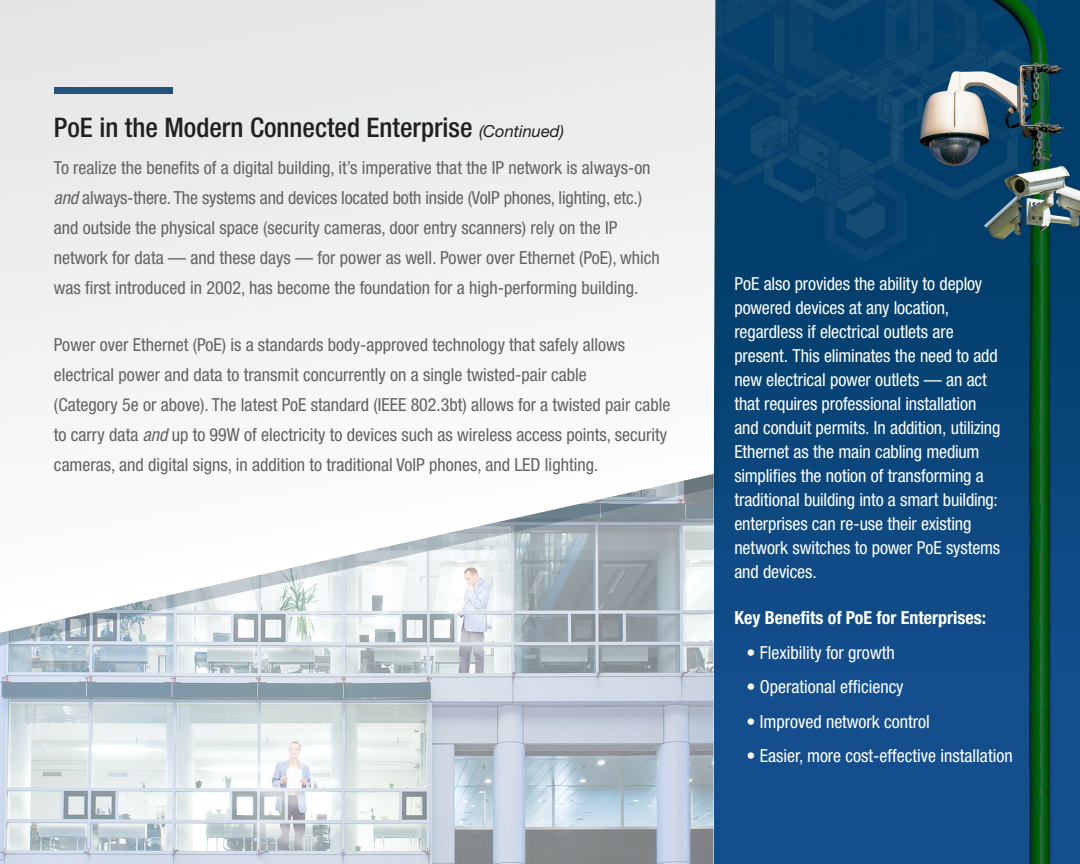
<style>
.page{position:relative;width:1080px;height:864px;background:#fff}
.page>*{position:absolute;margin:0;border:0;box-sizing:border-box;transform-origin:0 0}
.t1{font:500 condensed 27px "Helvetica Neue LT Std";color:#231f20}
.t2{font:condensed 18px/30px "Helvetica Neue LT Std";color:#636366}
.t3{font:condensed 18px/24px "Helvetica Neue LT Std";letter-spacing:-.005em;color:#fff}
.t4{font:700 condensed 18px "Helvetica Neue LT Std";color:#fff}
.s1{font-weight:400;font-style:italic;font-stretch:normal;font-size:16.5px}
.s2{font-style:italic}
</style>
<div class="page">
<img style="left:0;top:0;width:1080px;height:864px">
<svg style="left:0;top:0;width:719px;height:646px;background:#9baebd"></svg>
<svg style="left:0;top:0;width:715px;height:633px"></svg>
<div style="left:54px;top:88px;width:119px;height:6px;background:#25527c"></div>
<h1 class="t1" style="left:54px;top:111px;width:511px">PoE in the Modern Connected Enterprise <span class="s1">(Continued)</span></h1>
<p class="t2" style="left:54px;top:152px;width:607px">To realize the benefits of a digital building, it’s imperative that the IP network is always-on <span class="s2">and</span> always-there. The systems and devices located both inside (VoIP phones, lighting, etc.) and outside the physical space (security cameras, door entry scanners) rely on the IP network for data — and these days — for power as well. Power over Ethernet (PoE), which was first introduced in 2002, has become the foundation for a high-performing building.</p>
<p class="t2" style="left:54px;top:329px;width:618px">Power over Ethernet (PoE) is a standards body-approved technology that safely allows electrical power and data to transmit concurrently on a single twisted-pair cable<br>(Category 5e or above). The latest PoE standard (IEEE 802.3bt) allows for a twisted pair cable to carry data <span class="s2">and</span> up to 99W of electricity to devices such as wireless access points, security cameras, and digital signs, in addition to traditional VoIP phones, and LED lighting.</p>
<p class="t3" style="left:734px;top:272px;width:268px">PoE also provides the ability to deploy powered devices at any location, regardless if electrical outlets are present. This eliminates the need to add new electrical power outlets — an act that requires professional installation and conduit permits. In addition, utilizing Ethernet as the main cabling medium simplifies the notion of transforming a traditional building into a smart building: enterprises can re-use their existing network switches to power PoE systems and devices.</p>
<p class="t4" style="left:734px;top:607px;width:253px">Key Benefits of PoE for Enterprises:</p>
<p class="t3" style="left:746px;top:640px;width:150px">• Flexibility for growth</p>
<p class="t3" style="left:746px;top:675px;width:159px">• Operational efficiency</p>
<p class="t3" style="left:746px;top:709px;width:185px">• Improved network control</p>
<p class="t3" style="left:746px;top:744px;width:268px">• Easier, more cost-effective installation</p>
</div>
